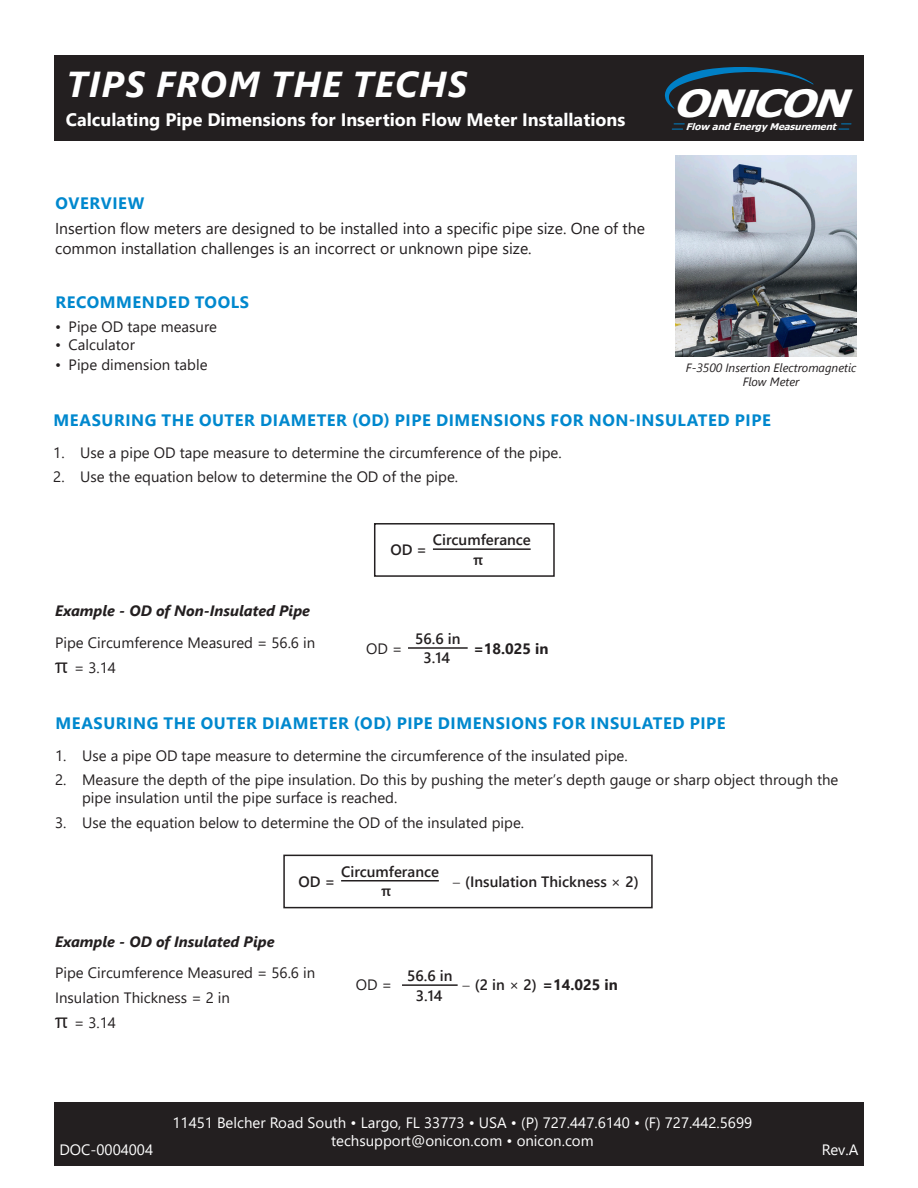
<style>
.page{position:relative;width:918px;height:1188px;background:#fff}
.page>*{position:absolute;margin:0;border:0;box-sizing:border-box;transform-origin:0 0}
.t1{font:italic 700 37.95px "Tahoma";color:#fff;scale:1.17 1}
.t2{font:italic 700 36px "Segoe UI";letter-spacing:.035em;color:#fff}
.t3{font:700 18px "Segoe UI";color:#fff}
.t4{font:700 16.5px "Segoe UI";letter-spacing:.035em;color:#0088ce}
.t5{font:15.75px/19.8px "Segoe UI";color:#231f20}
.t6{font:15px/18px "Segoe UI";color:#231f20}
.t7{font:15px/18px "Segoe UI";color:#fff;text-align:center}
.t8{font:600 15px "Segoe UI";color:#231f20}
.t9{font:italic 700 15px "Segoe UI";color:#231f20}
.t10{font:700 15px "Segoe UI";color:#231f20}
.t11{font:italic 12px/14.4px "Segoe UI";color:#231f20;text-align:center}
.t12{font:italic 700 9.3px "Tahoma";color:#fff;scale:1.04 1}
.s1{font-family:"Arial";font-weight:900}
.s2{font-size:21px}
.s3{font-family:"Minion Pro";font-weight:400}
.s4{font-weight:400}
.s5{font-weight:600}
</style>
<div class="page">
<div style="left:54px;top:1102px;width:810px;height:64px;background:#231f20"></div>
<div style="left:54px;top:55px;width:810px;height:85px;background:#231f20"></div>
<svg style="left:665px;top:67px;width:149px;height:42px"></svg>
<svg style="left:672px;top:123px;width:12px;height:7px"></svg>
<svg style="left:839px;top:123px;width:12px;height:7px"></svg>
<img style="left:676px;top:156px;width:180px;height:200px">
<hr style="left:341px;top:880px;width:98px;height:2px;background:#231f20">
<div style="left:283px;top:855px;width:370px;height:53px;border:2px solid #231f20"></div>
<hr style="left:433px;top:548px;width:98px;height:2px;background:#231f20">
<div style="left:374px;top:523px;width:181px;height:54px;border:2px solid #231f20"></div>
<hr style="left:408px;top:647px;width:60px;height:2px;background:#231f20">
<hr style="left:402px;top:984px;width:56px;height:2px;background:#231f20">
<h2 class="t2" style="left:67px;top:51px;width:402px">TIPS FROM THE TECHS</h2>
<p class="t3" style="left:66px;top:102px;width:688px">Calculating Pipe Dimensions for Insertion Flow Meter Installations <sup>ON</sup></p>
<h1 class="t1" style="left:738px;top:88px;width:106px"><span class="s1">I</span>CON</h1>
<p class="t12" style="left:832px;top:123px;width:8px">t</p>
<p class="t12" style="left:686px;top:123px;width:144px">Flow and Energy Measuremen</p>
<p class="t4" style="left:55px;top:187px;width:91px">OVERVIEW</p>
<p class="t5" style="left:55px;top:217px;width:591px">Insertion flow meters are designed to be installed into a specific pipe size. One of the common installation challenges is an incorrect or unknown pipe size.</p>
<p class="t4" style="left:55px;top:286px;width:195px">RECOMMENDED TOOLS</p>
<p class="t6" style="left:55px;top:317px;width:164px">• Pipe OD tape measure</p>
<p class="t6" style="left:55px;top:335px;width:81px">• Calculator</p>
<p class="t6" style="left:55px;top:354px;width:154px">• Pipe dimension table</p>
<p class="t11" style="left:686px;top:358px;width:172px">F-3500 Insertion Electromagnetic<br>Flow Meter</p>
<p class="t4" style="left:54px;top:405px;width:719px">MEASURING THE OUTER DIAMETER (OD) PIPE DIMENSIONS FOR NON-INSULATED PIPE</p>
<p class="t6" style="left:53px;top:442px;width:510px">1. Use a pipe OD tape measure to determine the circumference of the pipe.</p>
<p class="t6" style="left:53px;top:467px;width:406px">2. Use the equation below to determine the OD of the pipe.</p>
<p class="t9" style="left:55px;top:597px;width:256px">Example - OD of Non-Insulated Pipe</p>
<p class="t6" style="left:55px;top:632px;width:262px">Pipe Circumference Measured = 56.6 in</p>
<p class="t6" style="left:55px;top:657px;width:62px"><span class="s2">π</span> = 3.14</p>
<p class="t8" style="left:390px;top:535px;width:38px">OD =</p>
<p class="t8" style="left:433px;top:525px;width:100px">Circumferance</p>
<p class="t8" style="left:473px;top:545px;width:11px">π</p>
<p class="t6" style="left:366px;top:639px;width:38px">OD =</p>
<p class="t8" style="left:415px;top:624px;width:47px">56.6 in</p>
<p class="t8" style="left:423px;top:644px;width:28px">3.14</p>
<p class="t10" style="left:473px;top:635px;width:77px">=18.025 in</p>
<p class="t4" style="left:55px;top:708px;width:672px">MEASURING THE OUTER DIAMETER (OD) PIPE DIMENSIONS FOR INSULATED PIPE</p>
<p class="t6" style="left:55px;top:745px;width:574px">1. Use a pipe OD tape measure to determine the circumference of the insulated pipe.</p>
<p class="t6" style="left:82px;top:770px;width:758px;text-indent:-27px">2. Measure the depth of the pipe insulation. Do this by pushing the meter’s depth gauge or sharp object through the pipe insulation until the pipe surface is reached.</p>
<p class="t6" style="left:55px;top:812px;width:470px">3. Use the equation below to determine the OD of the insulated pipe.</p>
<p class="t8" style="left:299px;top:867px;width:38px">OD =</p>
<p class="t8" style="left:341px;top:858px;width:100px">Circumferance</p>
<p class="t8" style="left:382px;top:877px;width:11px">π</p>
<p class="t8" style="left:452px;top:868px;width:188px"><span class="s3">−</span> (Insulation Thickness <span class="s4">×</span> 2)</p>
<p class="t9" style="left:55px;top:927px;width:221px">Example - OD of Insulated Pipe</p>
<p class="t6" style="left:55px;top:963px;width:262px">Pipe Circumference Measured = 56.6 in</p>
<p class="t6" style="left:55px;top:987px;width:176px">Insulation Thickness = 2 in</p>
<p class="t6" style="left:55px;top:1013px;width:62px"><span class="s2">π</span> = 3.14</p>
<p class="t6" style="left:356px;top:975px;width:38px">OD =</p>
<p class="t8" style="left:407px;top:961px;width:47px">56.6 in</p>
<p class="t8" style="left:416px;top:981px;width:28px">3.14</p>
<p class="t10" style="left:462px;top:971px;width:157px"><span class="s3">−</span> <span class="s5">(2 in</span> <span class="s4">×</span> <span class="s5">2)</span> =14.025 in</p>
<p class="t7" style="left:173px;top:1112px;width:581px">11451 Belcher Road South • Largo, FL 33773 • USA • (P) 727.447.6140 • (F) 727.442.5699 techsupport@onicon.com • onicon.com</p>
<p class="t7" style="left:59px;top:1139px;width:95px">DOC-0004004</p>
<p class="t7" style="left:822px;top:1139px;width:38px">Rev.A</p>
</div>
